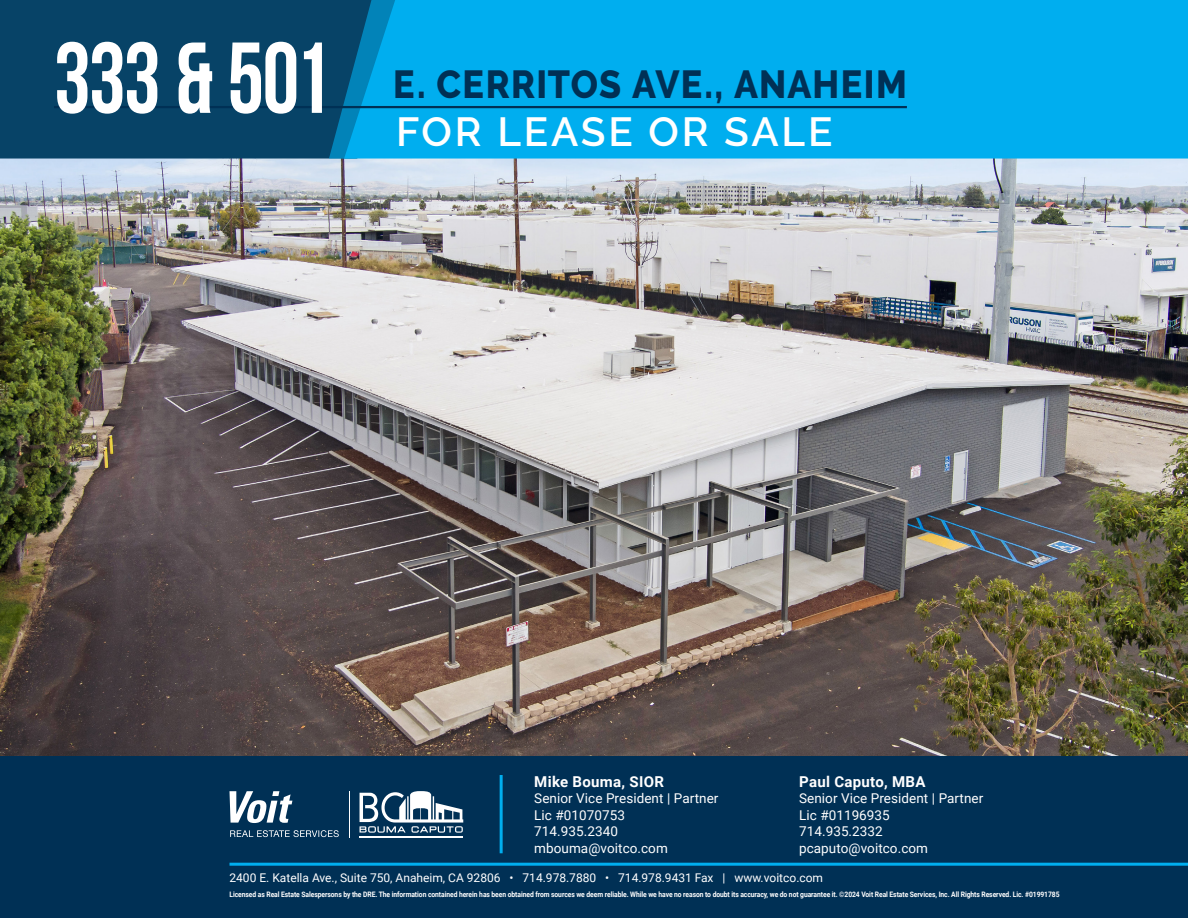
<style>
.page{position:relative;width:1188px;height:918px;background:#fff}
.page>*{position:absolute;margin:0;border:0;box-sizing:border-box;transform-origin:0 0}
.t1{font:700 100.5px "Bebas Neue";letter-spacing:-.02em;color:#fff;scale:.92 1}
.Property_Address{font:600 40.5px "Raleway";letter-spacing:.07em;color:#fff}
.t2{font:800 39px "Raleway";letter-spacing:.03em;color:#003055;scale:.92 1}
.Broker_Name{font:700 15px "Roboto";letter-spacing:.02em;color:#fff}
.Broker_Info{font:13.5px "Roboto";letter-spacing:.005em;color:#fff}
.Company_Address{font:12px "Roboto";color:#fff}
.Disclaimer{font:700 7.5px "Roboto";letter-spacing:-.01em;color:#fff;scale:.9 1}
</style>
<div class="page">
<img style="left:0;top:159px;width:1188px;height:597px">
<div style="left:0;top:0;width:329px;height:159px;background:#074367"></div>
<div style="left:0;top:756px;width:1188px;height:162px;background:#003055"></div>
<svg style="left:329px;top:0;width:15px;height:159px;background:#064e75"></svg>
<div style="left:344px;top:0;width:844px;height:159px;background:#00aeef"></div>
<hr style="left:54px;top:106px;width:853px;height:2px;background:#003055">
<hr style="left:230px;top:863px;width:958px;height:3px;background:#00aeef">
<hr style="left:500px;top:775px;width:3px;height:78px;background:#00aeef">
<svg style="left:230px;top:830px;width:109px;height:7px"></svg>
<svg style="left:230px;top:791px;width:62px;height:32px"></svg>
<hr style="left:349px;top:791px;width:1px;height:46px;background:#fff">
<hr style="left:360px;top:836px;width:103px;height:1px;background:#fff">
<svg style="left:360px;top:791px;width:103px;height:42px"></svg>
<h1 class="t1" style="left:54px;top:23px;width:302px">333 &amp; 501</h1>
<h3 class="t2" style="left:393px;top:62px;width:560px">E. CERRITOS AVE., ANAHEIM</h3>
<p class="Property_Address" style="left:396px;top:108px;width:438px">FOR LEASE OR SALE</p>
<p class="Broker_Name" style="left:799px;top:771px;width:128px">Paul Caputo, MBA</p>
<p class="Broker_Info" style="left:799px;top:789px;width:186px">Senior Vice President | Partner</p>
<p class="Broker_Info" style="left:799px;top:806px;width:92px">Lic #01196935</p>
<p class="Broker_Info" style="left:799px;top:822px;width:85px">714.935.2332</p>
<p class="Broker_Info" style="left:799px;top:839px;width:130px">pcaputo@voitco.com</p>
<p class="Company_Address" style="left:230px;top:869px;width:595px">2400 E. Katella Ave., Suite 750, Anaheim, CA 92806 • 714.978.7880 • 714.978.9431 Fax | www.voitco.com</p>
<p class="Disclaimer" style="left:230px;top:889px;width:924px">Licensed as Real Estate Salespersons by the DRE. The information contained herein has been obtained from sources we deem reliable. While we have no reason to doubt its accuracy, we do not guarantee it. ©2024 Voit Real Estate Services, Inc. All Rights Reserved. Lic. #01991785</p>
<p class="Broker_Name" style="left:534px;top:771px;width:131px">Mike Bouma, SIOR</p>
<p class="Broker_Info" style="left:534px;top:789px;width:186px">Senior Vice President | Partner</p>
<p class="Broker_Info" style="left:534px;top:806px;width:92px">Lic #01070753</p>
<p class="Broker_Info" style="left:534px;top:822px;width:85px">714.935.2340</p>
<p class="Broker_Info" style="left:534px;top:839px;width:135px">mbouma@voitco.com</p>
</div>
